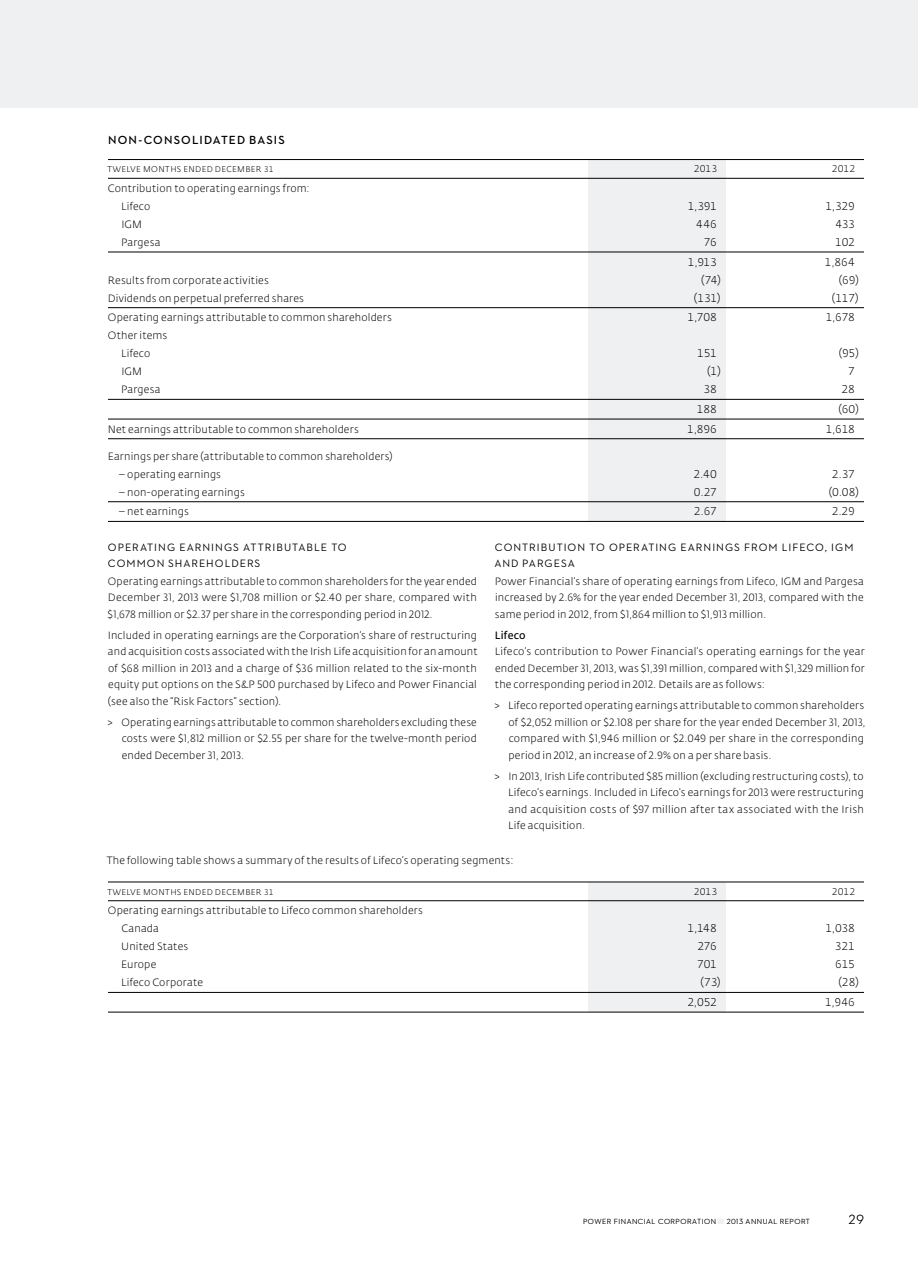
<style>
.page{position:relative;width:918px;height:1269px;background:#fff}
.page>*{position:absolute;margin:0;border:0;box-sizing:border-box;transform-origin:0 0}
.t1{font:300 13.5px "Neutraface 2 Text";color:#000}
.t2{font:600 12px "Neutraface 2 Text";letter-spacing:.095em;color:#000}
.t3{font:300 11.25px "Fedra Sans Pro";letter-spacing:-.015em;color:#000}
.t4{font:10.8px/15.8px "Neutraface 2 Text";letter-spacing:.095em;color:#000}
.t5{font:300 10.5px/16.5px "Fedra Sans Pro";letter-spacing:.02em;color:#000;text-align:justify}
.t6{font:600 10.5px "Fedra Sans Pro";letter-spacing:.025em;color:#000}
.t7{font:300 9.75px "Fedra Sans Pro";letter-spacing:.02em;color:#000}
.t8{font:300 8.25px "Fedra Sans Pro";letter-spacing:.045em;color:#000}
.t9{font:300 7.5px "Neutraface 2 Text";letter-spacing:.065em;color:#000}
.s1{color:#eff0f1}
</style>
<div class="page">
<div style="left:0;top:0;width:918px;height:108px;background:#eff0f1"></div>
<div style="left:588px;top:160px;width:138px;height:361px;background:#eff0f1"></div>
<hr style="left:108px;top:521px;width:480px;height:1px;background:#000">
<hr style="left:588px;top:521px;width:138px;height:1px;background:#000">
<hr style="left:726px;top:521px;width:138px;height:1px;background:#000">
<hr style="left:108px;top:501px;width:480px;height:1px;background:#000">
<hr style="left:588px;top:501px;width:138px;height:1px;background:#000">
<hr style="left:726px;top:501px;width:138px;height:1px;background:#000">
<hr style="left:108px;top:178px;width:480px;height:1px;background:#000">
<hr style="left:588px;top:178px;width:138px;height:1px;background:#000">
<hr style="left:726px;top:178px;width:138px;height:1px;background:#000">
<hr style="left:108px;top:252px;width:480px;height:1px;background:#000">
<hr style="left:588px;top:252px;width:138px;height:1px;background:#000">
<hr style="left:726px;top:252px;width:138px;height:1px;background:#000">
<hr style="left:108px;top:307px;width:480px;height:1px;background:#000">
<hr style="left:588px;top:307px;width:138px;height:1px;background:#000">
<hr style="left:726px;top:307px;width:138px;height:1px;background:#000">
<hr style="left:108px;top:399px;width:480px;height:1px;background:#000">
<hr style="left:588px;top:399px;width:138px;height:1px;background:#000">
<hr style="left:726px;top:399px;width:138px;height:1px;background:#000">
<hr style="left:108px;top:419px;width:480px;height:1px;background:#000">
<hr style="left:588px;top:419px;width:138px;height:1px;background:#000">
<hr style="left:726px;top:419px;width:138px;height:1px;background:#000">
<hr style="left:108px;top:159px;width:480px;height:1px;background:#000">
<hr style="left:588px;top:159px;width:138px;height:1px;background:#000">
<hr style="left:726px;top:159px;width:138px;height:1px;background:#000">
<hr style="left:108px;top:438px;width:480px;height:1px;background:#000">
<hr style="left:588px;top:438px;width:138px;height:1px;background:#000">
<hr style="left:726px;top:438px;width:138px;height:1px;background:#000">
<div style="left:588px;top:883px;width:138px;height:129px;background:#eff0f1"></div>
<hr style="left:108px;top:1012px;width:480px;height:1px;background:#000">
<hr style="left:588px;top:1012px;width:138px;height:1px;background:#000">
<hr style="left:726px;top:1012px;width:138px;height:1px;background:#000">
<hr style="left:108px;top:992px;width:480px;height:1px;background:#000">
<hr style="left:588px;top:992px;width:138px;height:1px;background:#000">
<hr style="left:726px;top:992px;width:138px;height:1px;background:#000">
<hr style="left:108px;top:900px;width:480px;height:1px;background:#000">
<hr style="left:588px;top:900px;width:138px;height:1px;background:#000">
<hr style="left:726px;top:900px;width:138px;height:1px;background:#000">
<hr style="left:108px;top:882px;width:480px;height:1px;background:#000">
<hr style="left:588px;top:882px;width:138px;height:1px;background:#000">
<hr style="left:726px;top:882px;width:138px;height:1px;background:#000">
<p class="t2" style="left:108px;top:133px;width:178px">NON-CONSOLIDATED BASIS</p>
<p class="t8" style="left:107px;top:164px;width:168px">TWELVE MONTHS ENDED DECEMBER 31</p>
<p class="t7" style="left:694px;top:163px;width:25px">2013</p>
<p class="t7" style="left:832px;top:163px;width:25px">2012</p>
<p class="t5" style="left:121px;top:179px;width:190px;line-height:18px;text-indent:-13px">Contribution to operating earnings from:<br>Lifeco</p>
<p class="t3" style="left:688px;top:199px;width:31px">1,391</p>
<p class="t3" style="left:825px;top:199px;width:31px">1,329</p>
<p class="t5" style="left:121px;top:216px;width:22px">IGM</p>
<p class="t3" style="left:696px;top:217px;width:22px">446</p>
<p class="t3" style="left:836px;top:217px;width:21px">433</p>
<p class="t5" style="left:121px;top:234px;width:41px">Pargesa</p>
<p class="t3" style="left:704px;top:235px;width:15px">76</p>
<p class="t3" style="left:835px;top:235px;width:21px">102</p>
<p class="t3" style="left:688px;top:255px;width:31px">1,913</p>
<p class="t3" style="left:825px;top:255px;width:32px">1,864</p>
<p class="t5" style="left:108px;top:272px;width:163px">Results from corporate activities</p>
<p class="t3" style="left:701px;top:273px;width:21px">(74)</p>
<p class="t3" style="left:839px;top:273px;width:21px">(69)</p>
<p class="t5" style="left:108px;top:290px;width:198px">Dividends on perpetual preferred shares</p>
<p class="t3" style="left:694px;top:291px;width:28px">(131)</p>
<p class="t3" style="left:832px;top:291px;width:28px">(117)</p>
<p class="t5" style="left:108px;top:309px;width:285px">Operating earnings attributable to common shareholders</p>
<p class="t3" style="left:688px;top:310px;width:31px">1,708</p>
<p class="t3" style="left:826px;top:310px;width:31px">1,678</p>
<p class="t5" style="left:108px;top:327px;width:61px;line-height:18px;text-align:center">Other items<br>Lifeco</p>
<p class="t3" style="left:697px;top:346px;width:21px">151</p>
<p class="t3" style="left:839px;top:346px;width:22px">(95)</p>
<p class="t5" style="left:121px;top:363px;width:22px">IGM</p>
<p class="t3" style="left:707px;top:364px;width:15px">(1)</p>
<p class="t3" style="left:848px;top:364px;width:8px">7</p>
<p class="t5" style="left:121px;top:381px;width:41px">Pargesa</p>
<p class="t3" style="left:703px;top:382px;width:15px">38</p>
<p class="t3" style="left:842px;top:382px;width:15px">28</p>
<p class="t3" style="left:697px;top:402px;width:22px">188</p>
<p class="t3" style="left:838px;top:402px;width:22px">(60)</p>
<p class="t5" style="left:108px;top:421px;width:252px">Net earnings attributable to common shareholders</p>
<p class="t3" style="left:687px;top:422px;width:31px">1,896</p>
<p class="t3" style="left:826px;top:422px;width:31px">1,618</p>
<p class="t5" style="left:108px;top:448px;width:286px">Earnings per share (attributable to common shareholders)</p>
<p class="t5" style="left:119px;top:466px;width:104px">– operating earnings</p>
<p class="t3" style="left:693px;top:467px;width:25px">2.40</p>
<p class="t3" style="left:832px;top:467px;width:25px">2.37</p>
<p class="t5" style="left:119px;top:484px;width:127px">– non-operating earnings</p>
<p class="t3" style="left:694px;top:485px;width:25px">0.27</p>
<p class="t3" style="left:829px;top:485px;width:31px">(0.08)</p>
<p class="t5" style="left:119px;top:503px;width:71px">– net earnings</p>
<p class="t3" style="left:694px;top:504px;width:25px">2.67</p>
<p class="t3" style="left:832px;top:504px;width:25px">2.29</p>
<p class="t4" style="left:108px;top:539px;width:240px">OPERATING EARNINGS ATTRIBUTABLE TO<br>COMMON SHAREHOLDERS</p>
<p class="t5" style="left:108px;top:573px;width:371px">Operating earnings attributable to common shareholders for the year ended December 31, 2013 were $1,708 million or $2.40 per share, compared with $1,678 million or $2.37 per share in the corresponding period in 2012.</p>
<p class="t5" style="left:108px;top:627px;width:371px">Included in operating earnings are the Corporation’s share of restructuring and acquisition costs associated with the Irish Life acquisition for an amount of $68 million in 2013 and a charge of $36 million related to the six-month equity put options on the S&amp;P 500 purchased by Lifeco and Power Financial (see also the “Risk Factors” section).</p>
<p class="t5" style="left:122px;top:714px;width:357px;text-indent:-14px">&gt; Operating earnings attributable to common shareholders excluding these costs were $1,812 million or $2.55 per share for the twelve-month period ended December 31, 2013.</p>
<p class="t4" style="left:494px;top:539px;width:361px">CONTRIBUTION TO OPERATING EARNINGS FROM LIFECO, IGM<br>AND PARGESA</p>
<p class="t5" style="left:495px;top:573px;width:371px">Power Financial’s share of operating earnings from Lifeco, IGM and Pargesa increased by 2.6% for the year ended December 31, 2013, compared with the same period in 2012, from $1,864 million to $1,913 million.</p>
<p class="t6" style="left:495px;top:629px;width:32px">Lifeco</p>
<p class="t5" style="left:495px;top:643px;width:372px">Lifeco’s contribution to Power Financial’s operating earnings for the year ended December 31, 2013, was $1,391 million, compared with $1,329 million for the corresponding period in 2012. Details are as follows:</p>
<p class="t5" style="left:508px;top:697px;width:359px;text-align:left;text-indent:-14px">&gt; Lifeco reported operating earnings attributable to common shareholders of $2,052 million or $2.108 per share for the year ended December 31, 2013, compared with $1,946 million or $2.049 per share in the corresponding period in 2012, an increase of 2.9% on a per share basis.</p>
<p class="t5" style="left:508px;top:768px;width:357px;text-indent:-14px">&gt; In 2013, Irish Life contributed $85 million (excluding restructuring costs), to Lifeco’s earnings. Included in Lifeco’s earnings for 2013 were restructuring and acquisition costs of $97 million after tax associated with the Irish Life acquisition.</p>
<p class="t5" style="left:107px;top:852px;width:408px">The following table shows a summary of the results of Lifeco’s operating segments:</p>
<p class="t8" style="left:107px;top:887px;width:168px">TWELVE MONTHS ENDED DECEMBER 31</p>
<p class="t7" style="left:694px;top:885px;width:25px">2013</p>
<p class="t7" style="left:832px;top:885px;width:25px">2012</p>
<p class="t5" style="left:121px;top:902px;width:303px;line-height:18px;text-indent:-14px">Operating earnings attributable to Lifeco common shareholders<br>Canada</p>
<p class="t3" style="left:688px;top:921px;width:31px">1,148</p>
<p class="t3" style="left:825px;top:921px;width:31px">1,038</p>
<p class="t5" style="left:121px;top:938px;width:69px">United States</p>
<p class="t3" style="left:697px;top:939px;width:21px">276</p>
<p class="t3" style="left:835px;top:939px;width:22px">321</p>
<p class="t5" style="left:121px;top:956px;width:37px">Europe</p>
<p class="t3" style="left:697px;top:957px;width:21px">701</p>
<p class="t3" style="left:835px;top:957px;width:21px">615</p>
<p class="t5" style="left:121px;top:974px;width:83px">Lifeco Corporate</p>
<p class="t3" style="left:701px;top:975px;width:22px">(73)</p>
<p class="t3" style="left:838px;top:975px;width:22px">(28)</p>
<p class="t3" style="left:687px;top:995px;width:31px">2,052</p>
<p class="t3" style="left:825px;top:995px;width:31px">1,946</p>
<p class="t9" style="left:583px;top:1217px;width:228px">POWER FINANCIAL CORPORATION <span class="s1">■</span> 2013 ANNUAL REPORT</p>
<p class="t1" style="left:849px;top:1211px;width:17px">29</p>
</div>
